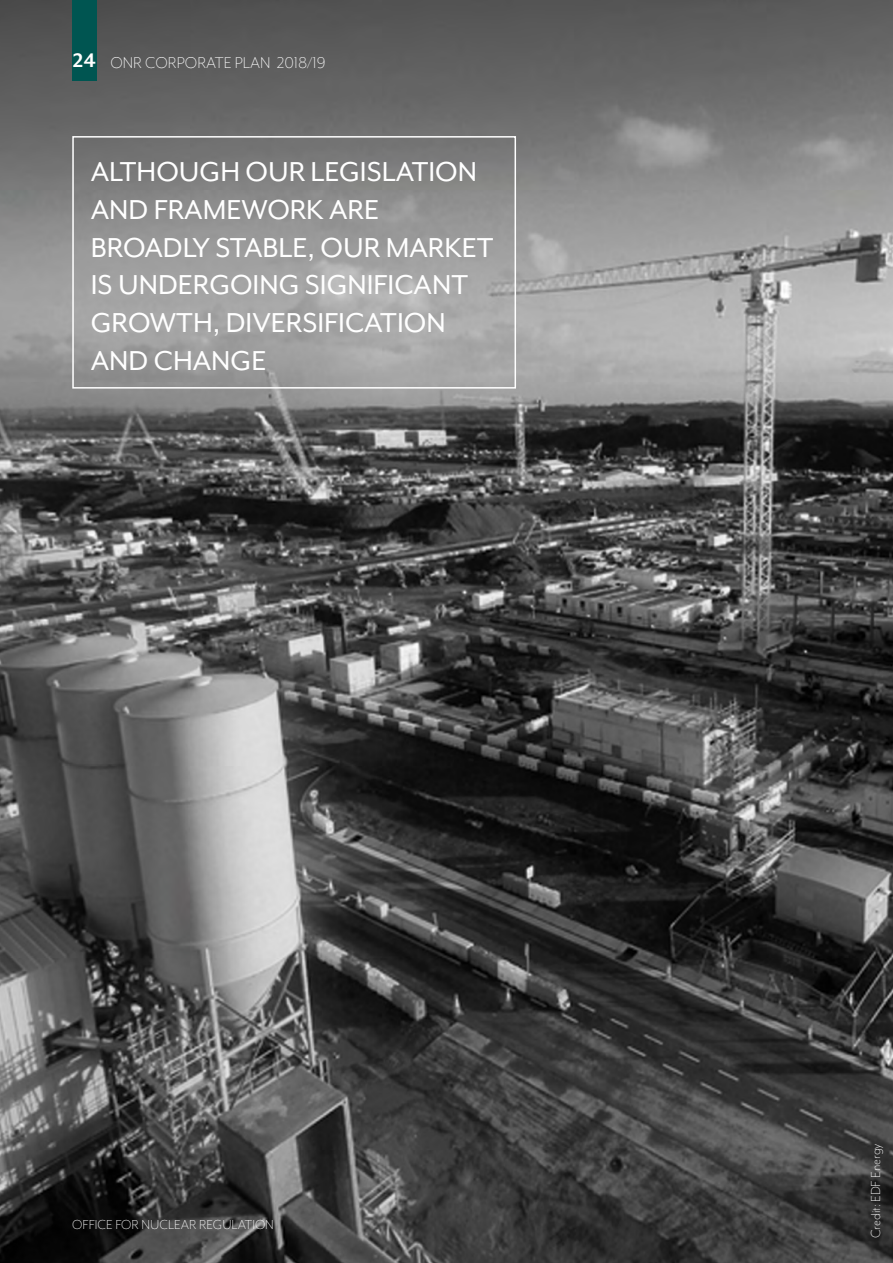
<style>
.page{position:relative;width:893px;height:1263px;background:#fff}
.page>*{position:absolute;margin:0;border:0;box-sizing:border-box;transform-origin:0 0}
.t1{font:31.5px/37.8px "Mr Eaves Mod OT";color:#fff}
.t2{font:300 18px "Mr Eaves Mod OT";color:#fff}
.t3{font:300 15px "Mr Eaves Mod OT";color:#fff}
.s1{font-weight:700;font-size:22.5px}
</style>
<div class="page">
<img style="left:0;top:0;width:893px;height:1263px">
<div style="left:72px;top:136px;width:444px;height:253px;border:2px solid #fff"></div>
<div style="left:72px;top:0;width:25px;height:81px;background:#005551"></div>
<p class="t2" style="left:73px;top:52px;width:254px"><span class="s1">24</span> ONR CORPORATE PLAN 2018/19</p>
<p class="t1" style="left:91px;top:153px;width:404px">ALTHOUGH OUR LEGISLATION<br>AND FRAMEWORK ARE<br>BROADLY STABLE, OUR MARKET<br>IS UNDERGOING SIGNIFICANT<br>GROWTH, DIVERSIFICATION<br>AND CHANGE</p>
<p class="t3" style="left:72px;top:1216px;width:203px">OFFICE FOR NUCLEAR REGULATION</p>
<p class="t3" style="left:868px;top:1238px;width:96px;rotate:-90deg">Credit: EDF Energy</p>
</div>
